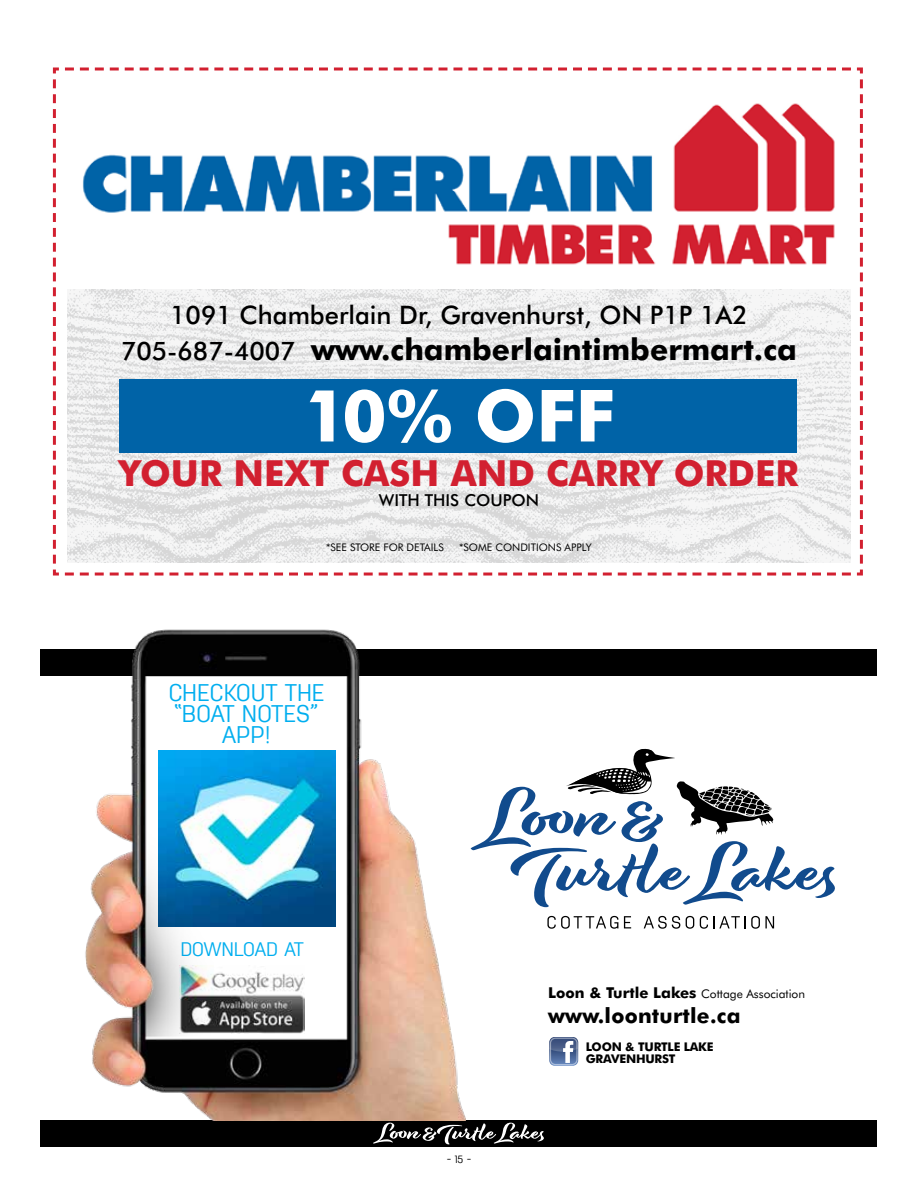
<style>
.page{position:relative;width:918px;height:1188px;background:#fff}
.page>*{position:absolute;margin:0;border:0;box-sizing:border-box;transform-origin:0 0}
.t1{font:700 72px "Futura BT";color:#fff}
.t2{font:700 36px "Futura BT";color:#d22030}
.t3{font:700 30px "Futura BT";color:#000}
.t4{font:500 25.5px "Futura BT";color:#000}
.t5{font:300 24px/21px "Antartida W04";letter-spacing:.02em;color:#00aeef;text-align:center}
.t6{font:700 21px "Futura BT";letter-spacing:.01em;color:#000}
.t7{font:300 19.5px "Antartida W04";letter-spacing:.01em;color:#00aeef}
.t8{font:500 16.5px "Futura BT";color:#000}
.t9{font:12px "Futura BT";color:#000}
.t10{font:700 12px/12px "Futura BT";letter-spacing:-.02em;color:#000}
.t11{font:300 12px "Antartida W04";color:#000}
.t12{font:10.5px "Futura BT";color:#000}
.s1{font-weight:500;font-size:25.5px}
.s2{font-size:10.5px}
.s3{font-weight:700;font-size:15px}
</style>
<div class="page">
<div style="left:40px;top:1120px;width:838px;height:28px;background:#000"></div>
<svg style="left:373px;top:1123px;width:171px;height:21px"></svg>
<svg style="left:52px;top:67px;width:811px;height:509px"></svg>
<img style="left:81px;top:94px;width:756px;height:180px">
<div style="left:40px;top:650px;width:838px;height:26px;background:#000"></div>
<svg style="left:547px;top:916px;width:71px;height:13px"></svg>
<svg style="left:624px;top:916px;width:7px;height:12px"></svg>
<svg style="left:644px;top:916px;width:36px;height:13px"></svg>
<svg style="left:686px;top:916px;width:8px;height:13px"></svg>
<svg style="left:700px;top:916px;width:74px;height:13px"></svg>
<svg style="left:471px;top:748px;width:364px;height:159px"></svg>
<svg style="left:549px;top:1037px;width:29px;height:29px"></svg>
<img style="left:45px;top:629px;width:421px;height:491px">
<p class="t4" style="left:170px;top:300px;width:579px">1091 Chamberlain Dr, Gravenhurst, ON P1P 1A2</p>
<p class="t3" style="left:121px;top:332px;width:677px"><span class="s1">705-687-4007</span> www.chamberlaintimbermart.ca</p>
<h1 class="t1" style="left:303px;top:372px;width:313px">10% OFF</h1>
<p class="t2" style="left:119px;top:452px;width:681px">YOUR NEXT CASH AND CARRY ORDER</p>
<p class="t8" style="left:379px;top:490px;width:162px">WITH THIS COUPON</p>
<p class="t12" style="left:326px;top:541px;width:119px">*SEE STORE FOR DETAILS</p>
<p class="t12" style="left:459px;top:541px;width:134px">*SOME CONDITIONS APPLY</p>
<p class="t5" style="left:168px;top:682px;width:157px">CHECKOUT THE “BOAT NOTES”<br>APP!</p>
<p class="t7" style="left:180px;top:939px;width:125px">DOWNLOAD AT</p>
<p class="t11" style="left:447px;top:1152px;width:26px">- <span class="s2">15</span> -</p>
<p class="t9" style="left:548px;top:986px;width:258px"><span class="s3">Loon &amp; Turtle Lakes</span> Cottage Association</p>
<p class="t6" style="left:548px;top:1003px;width:194px">www.loonturtle.ca</p>
<p class="t10" style="left:586px;top:1041px;width:129px">LOON &amp; TURTLE LAKE<br>GRAVENHURST</p>
</div>
